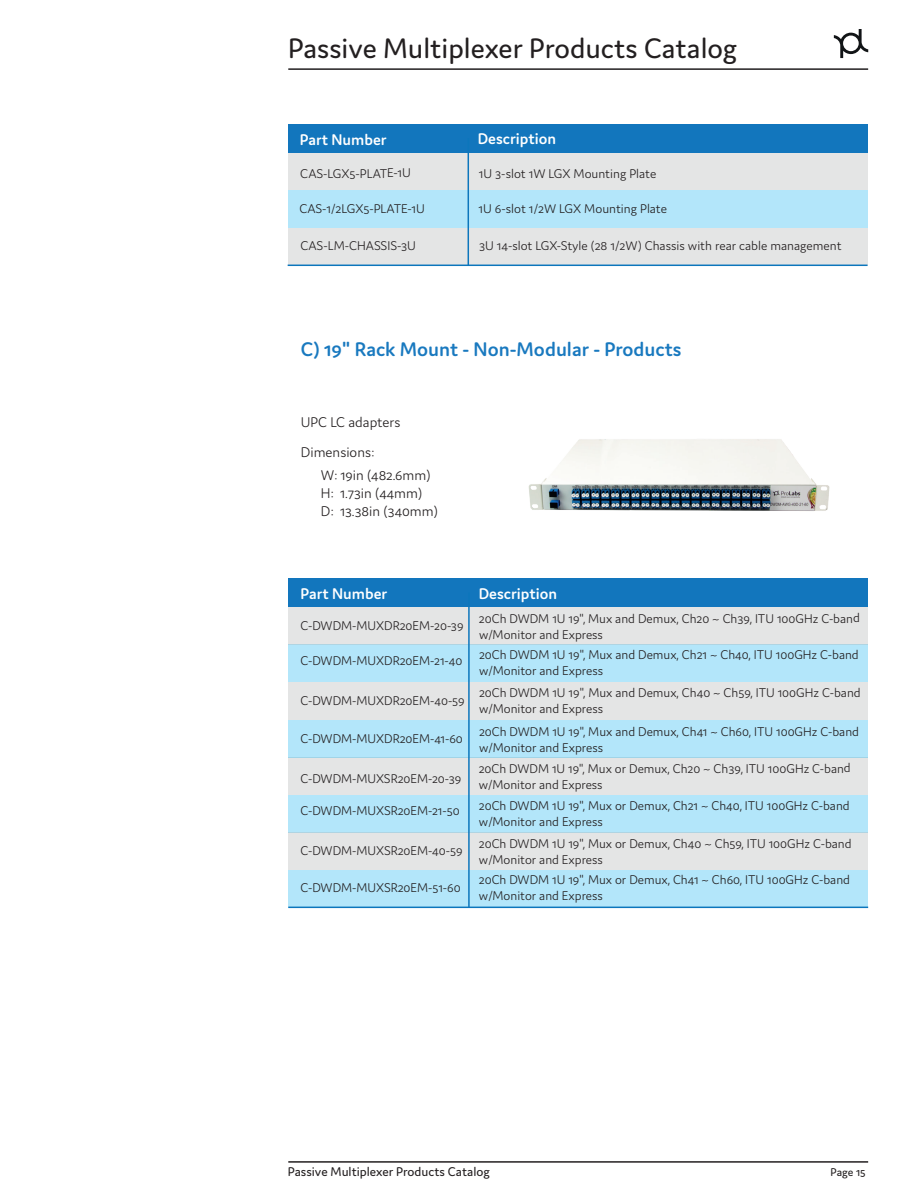
<style>
.page{position:relative;width:918px;height:1188px;background:#fff}
.page>*{position:absolute;margin:0;border:0;box-sizing:border-box;transform-origin:0 0}
.t1{font:30px "Domus";color:#231f20}
.t2{font:600 21px "Domus";color:#1979bf}
.t3{font:600 16.5px "Domus";color:#fff}
.t4{font:300 15px/18px "Domus";color:#231f20}
.t5{font:300 13.5px/16.4px "Domus";color:#231f20}
.t6{font:13.5px "Domus";color:#231f20}
.t7{font:12px "Domus";letter-spacing:-.005em;color:#231f20}
</style>
<div class="page">
<div style="left:288px;top:579px;width:580px;height:28px;background:#1276bd"></div>
<div style="left:288px;top:795px;width:580px;height:37px;background:#b3e6fa"></div>
<div style="left:288px;top:757px;width:580px;height:38px;background:#e4e5e5"></div>
<div style="left:288px;top:870px;width:580px;height:37px;background:#b3e6fa"></div>
<div style="left:288px;top:832px;width:580px;height:38px;background:#e4e5e5"></div>
<div style="left:288px;top:645px;width:580px;height:37px;background:#b3e6fa"></div>
<div style="left:288px;top:607px;width:580px;height:38px;background:#e4e5e5"></div>
<div style="left:288px;top:720px;width:580px;height:37px;background:#b3e6fa"></div>
<div style="left:288px;top:682px;width:580px;height:38px;background:#e4e5e5"></div>
<hr style="left:468px;top:592px;width:2px;height:315px;background:#0c76bc">
<hr style="left:288px;top:907px;width:580px;height:1px;background:#0c76bc">
<svg style="left:834px;top:29px;width:34px;height:29px"></svg>
<hr style="left:288px;top:68px;width:580px;height:2px;background:#231f20">
<hr style="left:288px;top:1161px;width:580px;height:2px;background:#231f20">
<div style="left:288px;top:190px;width:580px;height:38px;background:#b3e6fa"></div>
<div style="left:288px;top:153px;width:580px;height:37px;background:#e4e5e5"></div>
<div style="left:288px;top:228px;width:580px;height:37px;background:#e4e5e5"></div>
<div style="left:288px;top:124px;width:580px;height:29px;background:#1276bd"></div>
<hr style="left:468px;top:138px;width:1px;height:127px;background:#0c76bc">
<hr style="left:288px;top:265px;width:580px;height:1px;background:#0c76bc">
<img style="left:528px;top:439px;width:302px;height:72px">
<h1 class="t1" style="left:288px;top:32px;width:450px">Passive Multiplexer Products Catalog</h1>
<p class="t3" style="left:300px;top:131px;width:88px">Part Number</p>
<p class="t3" style="left:478px;top:130px;width:80px">Description</p>
<p class="t5" style="left:300px;top:165px;width:112px">CAS-LGX5-PLATE-1U</p>
<p class="t5" style="left:299px;top:200px;width:127px">CAS-1/2LGX5-PLATE-1U</p>
<p class="t5" style="left:300px;top:237px;width:117px">CAS-LM-CHASSIS-3U</p>
<p class="t5" style="left:479px;top:165px;width:179px">1U 3-slot 1W LGX Mounting Plate</p>
<p class="t5" style="left:479px;top:200px;width:190px">1U 6-slot 1/2W LGX Mounting Plate</p>
<p class="t5" style="left:479px;top:237px;width:364px">3U 14-slot LGX-Style (28 1/2W) Chassis with rear cable management</p>
<h2 class="t2" style="left:301px;top:338px;width:382px">C) 19" Rack Mount - Non-Modular - Products</h2>
<p class="t4" style="left:301px;top:407px;width:101px;line-height:30px">UPC LC adapters<br>Dimensions:</p>
<p class="t4" style="left:321px;top:466px;width:119px">W: 19in (482.6mm)<br>H: 1.73in (44mm)<br>D: 13.38in (340mm)</p>
<p class="t3" style="left:301px;top:584px;width:88px">Part Number</p>
<p class="t3" style="left:479px;top:584px;width:80px">Description</p>
<p class="t5" style="left:301px;top:617px;width:165px">C-DWDM-MUXDR20EM-20-39</p>
<p class="t5" style="left:479px;top:610px;width:382px">20Ch DWDM 1U 19", Mux and Demux, Ch20 ~ Ch39, ITU 100GHz C-band w/Monitor and Express</p>
<p class="t5" style="left:301px;top:653px;width:163px">C-DWDM-MUXDR20EM-21-40</p>
<p class="t5" style="left:479px;top:646px;width:381px">20Ch DWDM 1U 19", Mux and Demux, Ch21 ~ Ch40, ITU 100GHz C-band w/Monitor and Express</p>
<p class="t5" style="left:301px;top:692px;width:166px">C-DWDM-MUXDR20EM-40-59</p>
<p class="t5" style="left:479px;top:684px;width:383px">20Ch DWDM 1U 19", Mux and Demux, Ch40 ~ Ch59, ITU 100GHz C-band w/Monitor and Express</p>
<p class="t5" style="left:301px;top:731px;width:164px">C-DWDM-MUXDR20EM-41-60</p>
<p class="t5" style="left:479px;top:723px;width:382px">20Ch DWDM 1U 19", Mux and Demux, Ch41 ~ Ch60, ITU 100GHz C-band w/Monitor and Express</p>
<p class="t5" style="left:301px;top:770px;width:162px">C-DWDM-MUXSR20EM-20-39</p>
<p class="t5" style="left:479px;top:760px;width:374px">20Ch DWDM 1U 19", Mux or Demux, Ch20 ~ Ch39, ITU 100GHz C-band w/Monitor and Express</p>
<p class="t5" style="left:301px;top:802px;width:161px">C-DWDM-MUXSR20EM-21-50</p>
<p class="t5" style="left:479px;top:797px;width:372px">20Ch DWDM 1U 19", Mux or Demux, Ch21 ~ Ch40, ITU 100GHz C-band w/Monitor and Express</p>
<p class="t5" style="left:301px;top:843px;width:164px">C-DWDM-MUXSR20EM-40-59</p>
<p class="t5" style="left:479px;top:835px;width:374px">20Ch DWDM 1U 19", Mux or Demux, Ch40 ~ Ch59, ITU 100GHz C-band w/Monitor and Express</p>
<p class="t5" style="left:301px;top:879px;width:162px">C-DWDM-MUXSR20EM-51-60</p>
<p class="t5" style="left:479px;top:871px;width:373px">20Ch DWDM 1U 19", Mux or Demux, Ch41 ~ Ch60, ITU 100GHz C-band w/Monitor and Express</p>
<p class="t6" style="left:288px;top:1165px;width:204px">Passive Multiplexer Products Catalog</p>
<p class="t7" style="left:831px;top:1166px;width:36px">Page 15</p>
</div>
